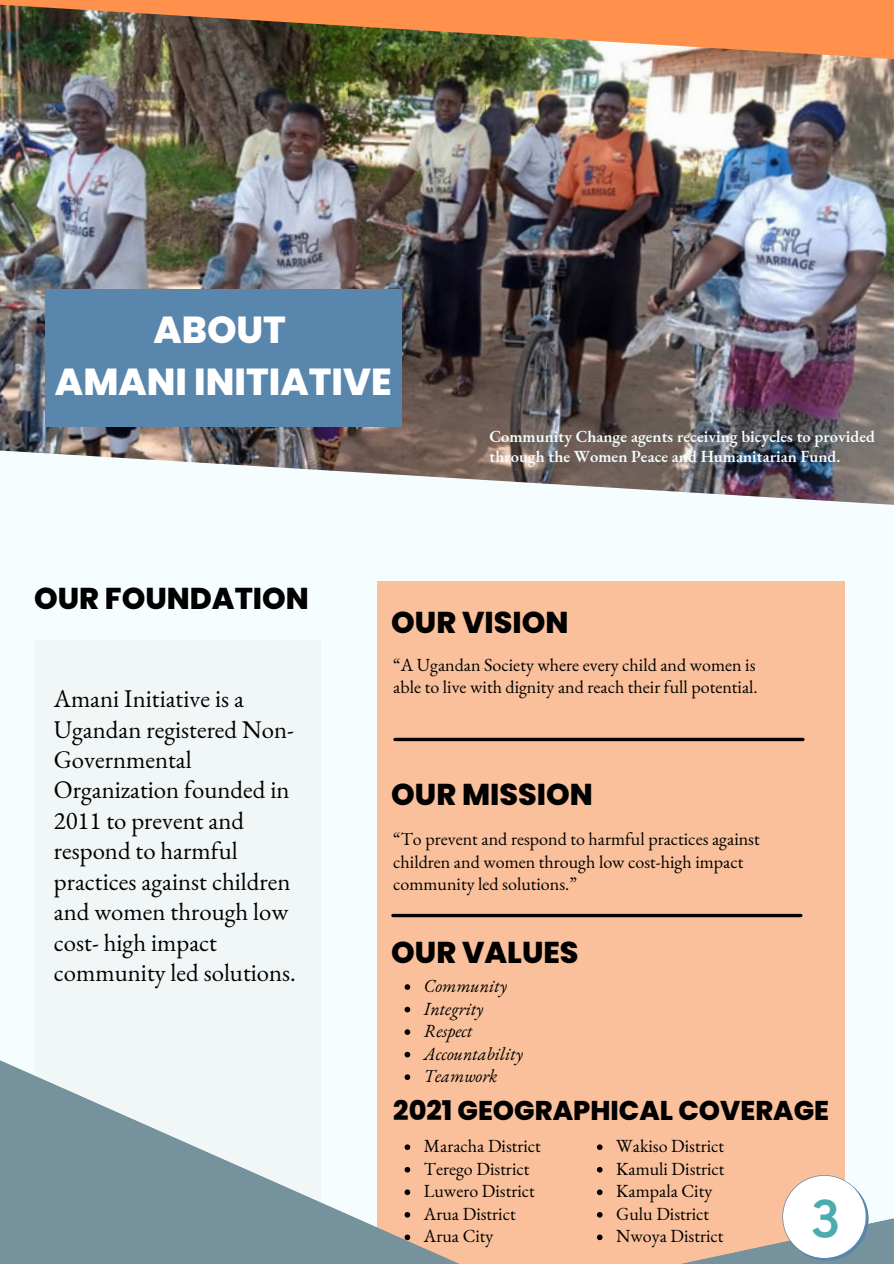
<style>
.page{position:relative;width:894px;height:1264px;background:#fff}
.page>*{position:absolute;margin:0;border:0;box-sizing:border-box;transform-origin:0 0}
.t1{font:600 49.05px "Nourd";color:#4bacaf}
.t2{font:800 37.5px "Poppins";color:#fff}
.t3{font:800 30.15px "Poppins";color:#000}
.t4{font:800 27.15px "Poppins";color:#000}
.t5{font:24.75px/30.5px "EB Garamond";color:#000}
.t6{font:18px/22.5px "EB Garamond";color:#000}
.t7{font:italic 18px "EB Garamond";color:#000}
.t8{font:600 16.5px/20.2px "EB Garamond";color:#f5fdff}
</style>
<div class="page">
<div style="left:0;top:0;width:893px;height:1263px;background:#f5fdff"></div>
<div style="left:35px;top:640px;width:285px;height:589px;background:#f1f6f7"></div>
<div style="left:377px;top:581px;width:467px;height:682px;background:#f9c09b"></div>
<svg style="left:0;top:1031px;width:411px;height:139px"></svg>
<svg style="left:0;top:1170px;width:893px;height:93px"></svg>
<img style="left:0;top:0;width:893px;height:505px">
<div style="left:45px;top:289px;width:356px;height:137px;background:#5986ad"></div>
<svg style="left:393px;top:913px;width:407px;height:4px;fill:#000"></svg>
<svg style="left:395px;top:737px;width:407px;height:4px;fill:#000"></svg>
<svg style="left:404px;top:984px;width:6px;height:5px"></svg>
<svg style="left:404px;top:1006px;width:6px;height:6px"></svg>
<svg style="left:404px;top:1029px;width:6px;height:5px"></svg>
<svg style="left:404px;top:1051px;width:6px;height:6px"></svg>
<svg style="left:404px;top:1074px;width:6px;height:5px"></svg>
<svg style="left:404px;top:1144px;width:6px;height:5px"></svg>
<svg style="left:404px;top:1166px;width:6px;height:6px"></svg>
<svg style="left:404px;top:1189px;width:6px;height:6px"></svg>
<svg style="left:404px;top:1211px;width:6px;height:6px"></svg>
<svg style="left:404px;top:1234px;width:6px;height:6px"></svg>
<svg style="left:596px;top:1144px;width:6px;height:5px"></svg>
<svg style="left:596px;top:1167px;width:6px;height:5px"></svg>
<svg style="left:596px;top:1189px;width:6px;height:6px"></svg>
<svg style="left:596px;top:1211px;width:6px;height:6px"></svg>
<svg style="left:596px;top:1234px;width:6px;height:6px"></svg>
<svg style="left:782px;top:1175px;width:86px;height:85px"></svg>
<p class="t2" style="left:153px;top:303px;width:134px">ABOUT</p>
<p class="t2" style="left:55px;top:355px;width:338px">AMANI INITIATIVE</p>
<p class="t8" style="left:489px;top:426px;width:387px">Community Change agents receiving bicycles to provided through the Women Peace and Humanitarian Fund.</p>
<p class="t3" style="left:34px;top:577px;width:276px">OUR FOUNDATION</p>
<p class="t5" style="left:54px;top:683px;width:243px">Amani Initiative is a<br>Ugandan registered Non-<br>Governmental<br>Organization founded in<br>2011 to prevent and respond to harmful practices against children and women through low cost- high impact community led solutions.</p>
<p class="t3" style="left:391px;top:601px;width:179px">OUR VISION</p>
<p class="t6" style="left:393px;top:653px;width:366px">“A Ugandan Society where every child and women is able to live with dignity and reach their full potential.</p>
<p class="t3" style="left:391px;top:773px;width:203px">OUR MISSION</p>
<p class="t6" style="left:393px;top:827px;width:368px">“To prevent and respond to harmful practices against children and women through low cost-high impact community led solutions.”</p>
<p class="t3" style="left:391px;top:930px;width:189px">OUR VALUES</p>
<p class="t7" style="left:424px;top:974px;width:85px">Community</p>
<p class="t7" style="left:424px;top:996px;width:61px">Integrity</p>
<p class="t7" style="left:424px;top:1019px;width:50px">Respect</p>
<p class="t7" style="left:424px;top:1041px;width:101px">Accountability</p>
<p class="t7" style="left:424px;top:1064px;width:75px">Teamwork</p>
<p class="t4" style="left:393px;top:1091px;width:437px">2021 GEOGRAPHICAL COVERAGE</p>
<p class="t6" style="left:424px;top:1134px;width:118px">Maracha District</p>
<p class="t6" style="left:424px;top:1157px;width:107px">Terego District</p>
<p class="t6" style="left:424px;top:1179px;width:112px">Luwero District</p>
<p class="t6" style="left:424px;top:1202px;width:93px">Arua District</p>
<p class="t6" style="left:424px;top:1224px;width:71px">Arua City</p>
<p class="t6" style="left:616px;top:1134px;width:109px">Wakiso District</p>
<p class="t6" style="left:616px;top:1157px;width:110px">Kamuli District</p>
<p class="t6" style="left:616px;top:1179px;width:97px">Kampala City</p>
<p class="t6" style="left:616px;top:1202px;width:94px">Gulu District</p>
<p class="t6" style="left:616px;top:1224px;width:109px">Nwoya District</p>
<p class="t1" style="left:810px;top:1187px;width:32px">3</p>
</div>
